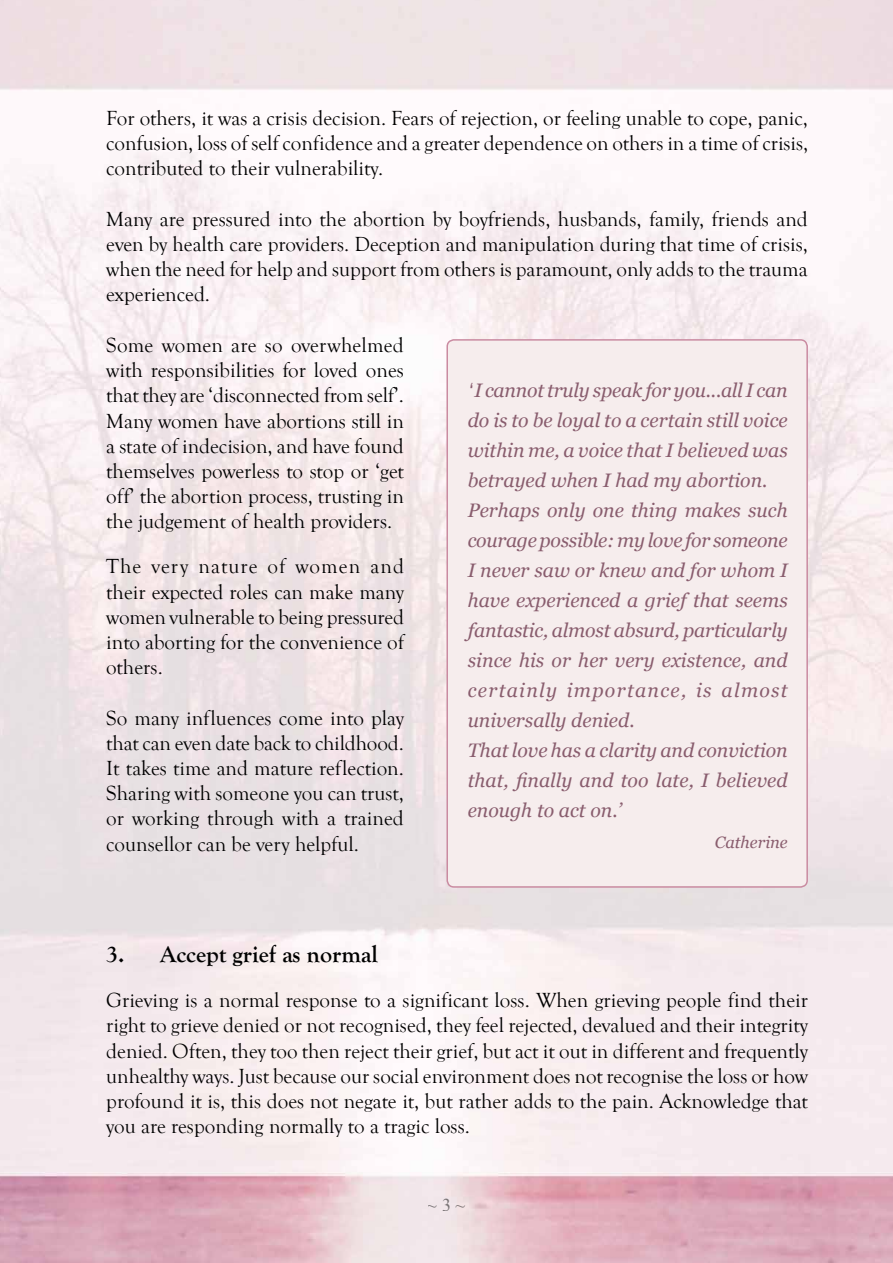
<style>
.page{position:relative;width:893px;height:1263px;background:#fff}
.page>*{position:absolute;margin:0;border:0;box-sizing:border-box;transform-origin:0 0}
.t1{font:700 24px "Goudy Old Style T";color:#000}
.t2{font:21px/25.2px "Goudy Old Style T";color:#000;text-align:justify}
.t3{font:italic 19.5px/30px "Georgia";color:#895d6e}
.t4{font:18px "Times New Roman";color:#000}
.t5{font:italic 16.5px "Georgia";color:#895d6e}
.s1{font-family:"Century Gothic"}
</style>
<div class="page">
<div style="left:447px;top:340px;width:360px;height:547px;background:#f6eded;border-radius:7px"></div>
<div style="left:446px;top:339px;width:362px;height:549px;border:2px solid #ca8ba1;border-radius:7px"></div>
<p class="t2" style="left:106px;top:106px;width:703px">For others, it was a crisis decision. Fears of rejection, or feeling unable to cope, panic, confusion, loss of self confidence and a greater dependence on others in a time of crisis, contributed to their vulnerability.</p>
<p class="t2" style="left:106px;top:207px;width:703px">Many are pressured into the abortion by boyfriends, husbands, family, friends and even by health care providers. Deception and manipulation during that time of crisis, when the need for help and support from others is paramount, only adds to the trauma experienced.</p>
<p class="t2" style="left:106px;top:333px;width:299px">Some women are so overwhelmed with responsibilities for loved ones that they are ‘disconnected from self’.<br>Many women have abortions still in a state of indecision, and have found themselves powerless to stop or ‘get off’ the abortion process, trusting in the judgement of health providers.</p>
<p class="t2" style="left:106px;top:554px;width:299px">The very nature of women and their expected roles can make many women vulnerable to being pressured into aborting for the convenience of others.</p>
<p class="t2" style="left:106px;top:705px;width:299px">So many influences come into play that can even date back to childhood.<br>It takes time and mature reflection.<br>Sharing with someone you can trust, or working through with a trained counsellor can be very helpful.</p>
<p class="t3" style="left:468px;top:376px;width:321px"><span class="s1">‘</span>I cannot truly speak for you...all I can do is to be loyal to a certain still voice within me, a voice that I believed was betrayed when I had my abortion.<br>Perhaps only one thing makes such courage possible: my love for someone I never saw or knew and for whom I have experienced a grief that seems fantastic, almost absurd, particularly since his or her very existence, and certainly importance, is almost universally denied.<br>That love has a clarity and conviction that, finally and too late, I believed enough to act on.’</p>
<p class="t5" style="left:715px;top:831px;width:74px">Catherine</p>
<p class="t1" style="left:106px;top:941px;width:273px">3. Accept grief as normal</p>
<p class="t2" style="left:106px;top:988px;width:703px">Grieving is a normal response to a significant loss. When grieving people find their right to grieve denied or not recognised, they feel rejected, devalued and their integrity denied. Often, they too then reject their grief, but act it out in different and frequently unhealthy ways. Just because our social environment does not recognise the loss or how profound it is, this does not negate it, but rather adds to the pain. Acknowledge that you are responding normally to a tragic loss.</p>
<p class="t4" style="left:428px;top:1192px;width:39px">~ 3 ~</p>
</div>
